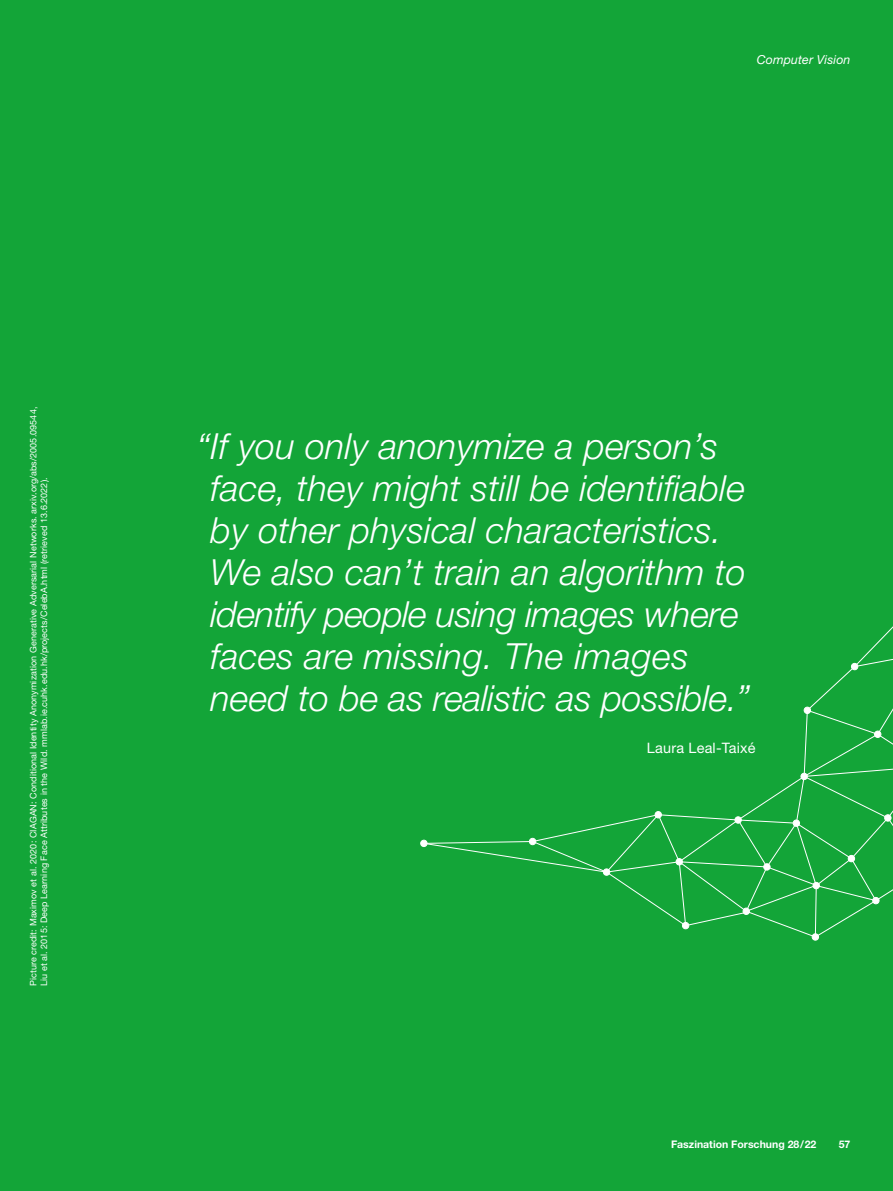
<style>
.page{position:relative;width:893px;height:1191px;background:#fff}
.page>*{position:absolute;margin:0;border:0;box-sizing:border-box;transform-origin:0 0}
.t1{font:italic 300 36px/42px "Helvetica Neue LT Std";letter-spacing:.005em;color:#fff}
.t2{font:14.4px "Helvetica Neue LT Std";letter-spacing:.015em;color:#fff}
.t3{font:italic 12.3px "Helvetica Neue LT Std";letter-spacing:.01em;color:#fff}
.t4{font:700 10.5px "Helvetica Neue LT Std";color:#fff}
.t5{font:9px/10.8px "Helvetica Neue LT Std";letter-spacing:.01em;color:#fff}
</style>
<div class="page">
<div style="left:1px;top:0;width:892px;height:1191px;background:#13a538"></div>
<div style="left:812px;top:933px;width:6px;height:7px;background:#f5fbf7;border-radius:50%"></div>
<div style="left:812px;top:933px;width:7px;height:7px;border:1px solid #fff;border-radius:50%"></div>
<div style="left:420px;top:839px;width:7px;height:8px;border:1px solid #fff;border-radius:50%"></div>
<svg style="left:421px;top:626px;width:472px;height:312px"></svg>
<p class="t5" style="left:28px;top:986px;width:581px;rotate:-90deg">Picture credit: Maximov et al. 2020: CIAGAN: Conditional Identity Anonymization Generative Adversarial Networks. arxiv.org/abs/2005.09544,<br>Liu et al. 2015: Deep Learning Face Attributes in the Wild. mmlab.ie.cuhk.edu.hk/projects/CelebA.html (retrieved 13.6.2022).</p>
<h3 class="t3" style="left:757px;top:52px;width:95px">Computer Vision</h3>
<p class="t1" style="left:210px;top:425px;width:541px;text-indent:-13px">“If you only anonymize a person’s face, they might still be identifiable by other physical characteristics.<br>We also can’t train an algorithm to identify people using images where faces are missing. The images need to be as realistic as possible.”</p>
<h2 class="t2" style="left:647px;top:739px;width:110px">Laura Leal-Taixé</h2>
<p class="t4" style="left:671px;top:1137px;width:147px">Faszination Forschung 28/22</p>
<p class="t4" style="left:839px;top:1137px;width:13px">57</p>
</div>
